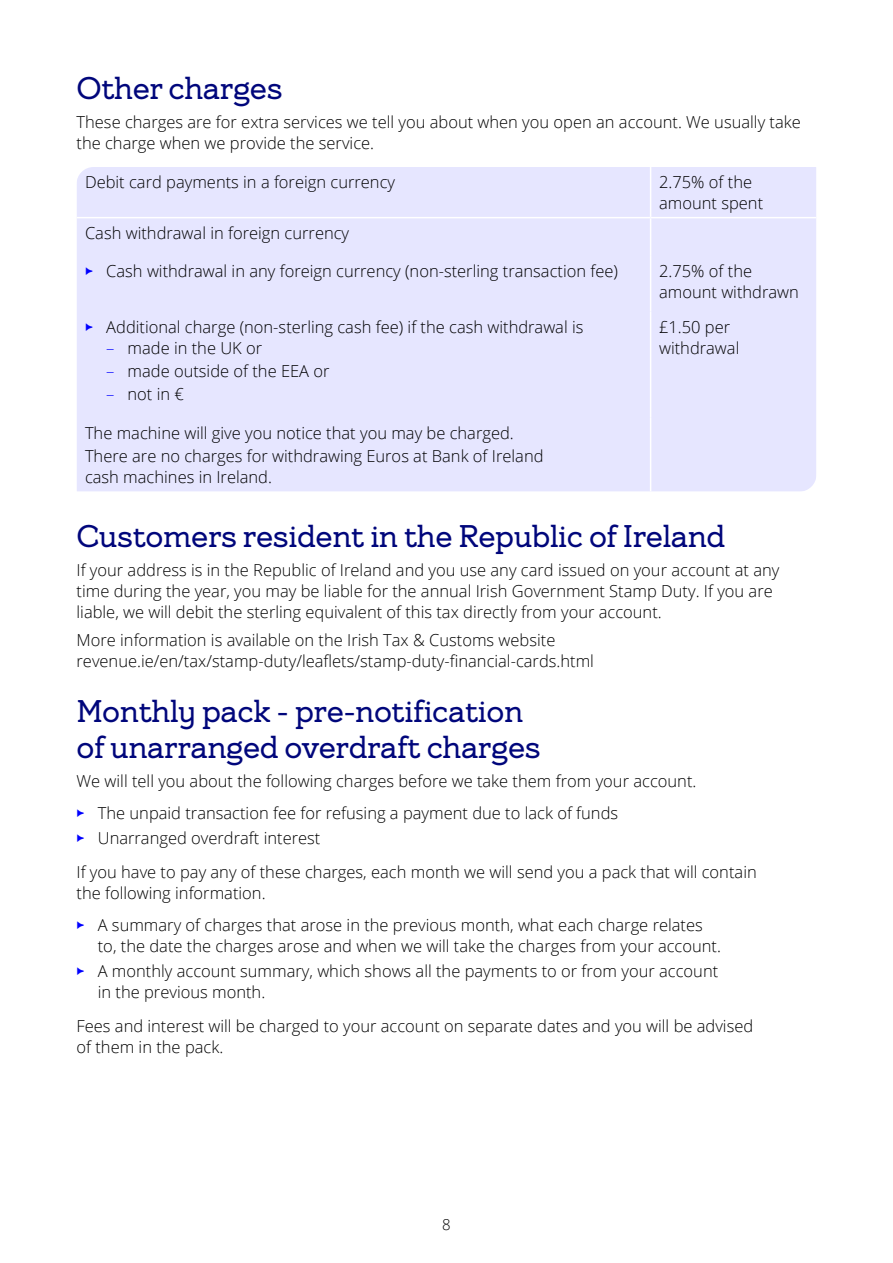
<style>
.page{position:relative;width:893px;height:1263px;background:#fff}
.page>*{position:absolute;margin:0;border:0;box-sizing:border-box;transform-origin:0 0}
.Header_Intro{font:31.5px/36px "Bankof Ireland Serif";letter-spacing:-.01em;color:#00067b}
.Body_Copy{font:300 16.5px/21px "Open Sans";color:#000}
.t1{font:300 15px "Open Sans";color:#000}
.s1{color:#00f}
</style>
<div class="page">
<div style="left:77px;top:167px;width:739px;height:324px;background:#e6e6ff"></div>
<hr style="left:650px;top:167px;width:1px;height:50px;background:#fff">
<hr style="left:77px;top:217px;width:574px;height:1px;background:#fff">
<hr style="left:651px;top:217px;width:165px;height:1px;background:#fff">
<hr style="left:650px;top:218px;width:1px;height:38px;background:#fff">
<hr style="left:650px;top:256px;width:1px;height:55px;background:#fff">
<hr style="left:650px;top:311px;width:1px;height:107px;background:#fff">
<hr style="left:650px;top:418px;width:1px;height:74px;background:#fff">
<p class="Header_Intro" style="left:77px;top:71px;width:208px">Other charges</p>
<p class="Body_Copy" style="left:77px;top:111px;width:726px">These charges are for extra services we tell you about when you open an account. We usually take the charge when we provide the service.</p>
<p class="Body_Copy" style="left:85px;top:171px;width:312px">Debit card payments in a foreign currency</p>
<p class="Body_Copy" style="left:659px;top:171px;width:106px">2.75% of the amount spent</p>
<p class="Body_Copy" style="left:85px;top:222px;width:266px">Cash withdrawal in foreign currency</p>
<p class="Body_Copy" style="left:85px;top:260px;width:534px"><span class="s1">•</span> Cash withdrawal in any foreign currency (non-sterling transaction fee)</p>
<p class="Body_Copy" style="left:659px;top:260px;width:141px">2.75% of the amount withdrawn</p>
<p class="Body_Copy" style="left:85px;top:316px;width:500px"><span class="s1">•</span> Additional charge (non-sterling cash fee) if the cash withdrawal is</p>
<p class="Body_Copy" style="left:106px;top:337px;width:157px"><span class="s1">–</span> made in the UK or</p>
<p class="Body_Copy" style="left:106px;top:360px;width:225px"><span class="s1">–</span> made outside of the EEA or</p>
<p class="Body_Copy" style="left:106px;top:383px;width:79px"><span class="s1">–</span> not in €</p>
<p class="Body_Copy" style="left:659px;top:316px;width:82px">£1.50 per withdrawal</p>
<p class="Body_Copy" style="left:85px;top:421px;width:460px;line-height:23.1px">The machine will give you notice that you may be charged.<br>There are no charges for withdrawing Euros at Bank of Ireland</p>
<p class="Body_Copy" style="left:85px;top:466px;width:189px">cash machines in Ireland.</p>
<p class="Header_Intro" style="left:77px;top:518px;width:650px">Customers resident in the Republic of Ireland</p>
<p class="Body_Copy" style="left:77px;top:559px;width:704px">If your address is in the Republic of Ireland and you use any card issued on your account at any time during the year, you may be liable for the annual Irish Government Stamp Duty. If you are liable, we will debit the sterling equivalent of this tax directly from your account.</p>
<p class="Body_Copy" style="left:77px;top:629px;width:519px">More information is available on the Irish Tax &amp; Customs website revenue.ie/en/tax/stamp-duty/leaflets/stamp-duty-financial-cards.html</p>
<p class="Header_Intro" style="left:77px;top:693px;width:466px">Monthly pack - pre-notification of unarranged overdraft charges</p>
<p class="Body_Copy" style="left:77px;top:770px;width:621px">We will tell you about the following charges before we take them from your account.</p>
<p class="Body_Copy" style="left:77px;top:802px;width:543px"><span class="s1">•</span> The unpaid transaction fee for refusing a payment due to lack of funds</p>
<p class="Body_Copy" style="left:77px;top:827px;width:245px"><span class="s1">•</span> Unarranged overdraft interest</p>
<p class="Body_Copy" style="left:77px;top:861px;width:682px">If you have to pay any of these charges, each month we will send you a pack that will contain the following information.</p>
<p class="Body_Copy" style="left:98px;top:914px;width:625px;text-indent:-21px"><span class="s1">•</span> A summary of charges that arose in the previous month, what each charge relates to, the date the charges arose and when we will take the charges from your account.</p>
<p class="Body_Copy" style="left:98px;top:960px;width:622px;text-indent:-21px"><span class="s1">•</span> A monthly account summary, which shows all the payments to or from your account in the previous month.</p>
<p class="Body_Copy" style="left:77px;top:1015px;width:678px">Fees and interest will be charged to your account on separate dates and you will be advised of them in the pack.</p>
<p class="t1" style="left:442px;top:1214px;width:10px">8</p>
</div>
